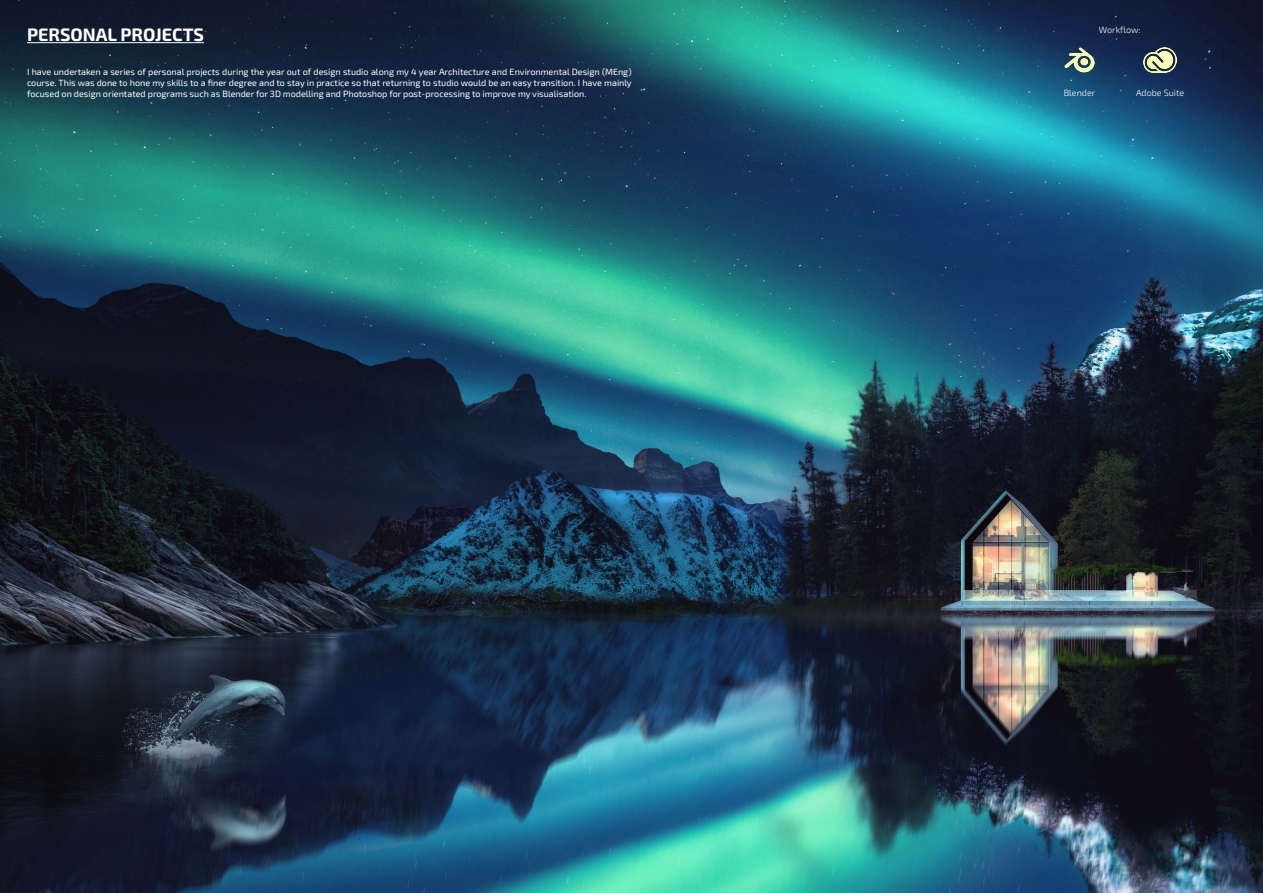
<style>
.page{position:relative;width:1263px;height:893px;background:#fff}
.page>*{position:absolute;margin:0;border:0;box-sizing:border-box;transform-origin:0 0}
.t1{font:700 18px "Exo 2";color:#fff}
.t2{font:9px/10.8px "Exo 2 Regular 400";color:#fff;text-align:justify}
.t3{font:300 9px "Exo 2";color:#fff}
</style>
<div class="page">
<img style="left:0;top:0;width:1263px;height:893px">
<hr style="left:27px;top:42px;width:177px;height:1px;background:#fff">
<img style="left:1064px;top:48px;width:30px;height:24px">
<img style="left:1143px;top:48px;width:34px;height:24px">
<p class="t1" style="left:27px;top:24px;width:178px">PERSONAL PROJECTS</p>
<p class="t2" style="left:27px;top:66px;width:606px">I have undertaken a series of personal projects during the year out of design studio along my 4 year Architecture and Environmental Design (MEng) course. This was done to hone my skills to a finer degree and to stay in practice so that returning to studio would be an easy transition. I have mainly focused on design orientated programs such as Blender for 3D modelling and Photoshop for post-processing to improve my visualisation.</p>
<p class="t3" style="left:1099px;top:25px;width:43px">Workflow:</p>
<p class="t3" style="left:1064px;top:88px;width:33px">Blender</p>
<p class="t3" style="left:1136px;top:88px;width:50px">Adobe Suite</p>
</div>
